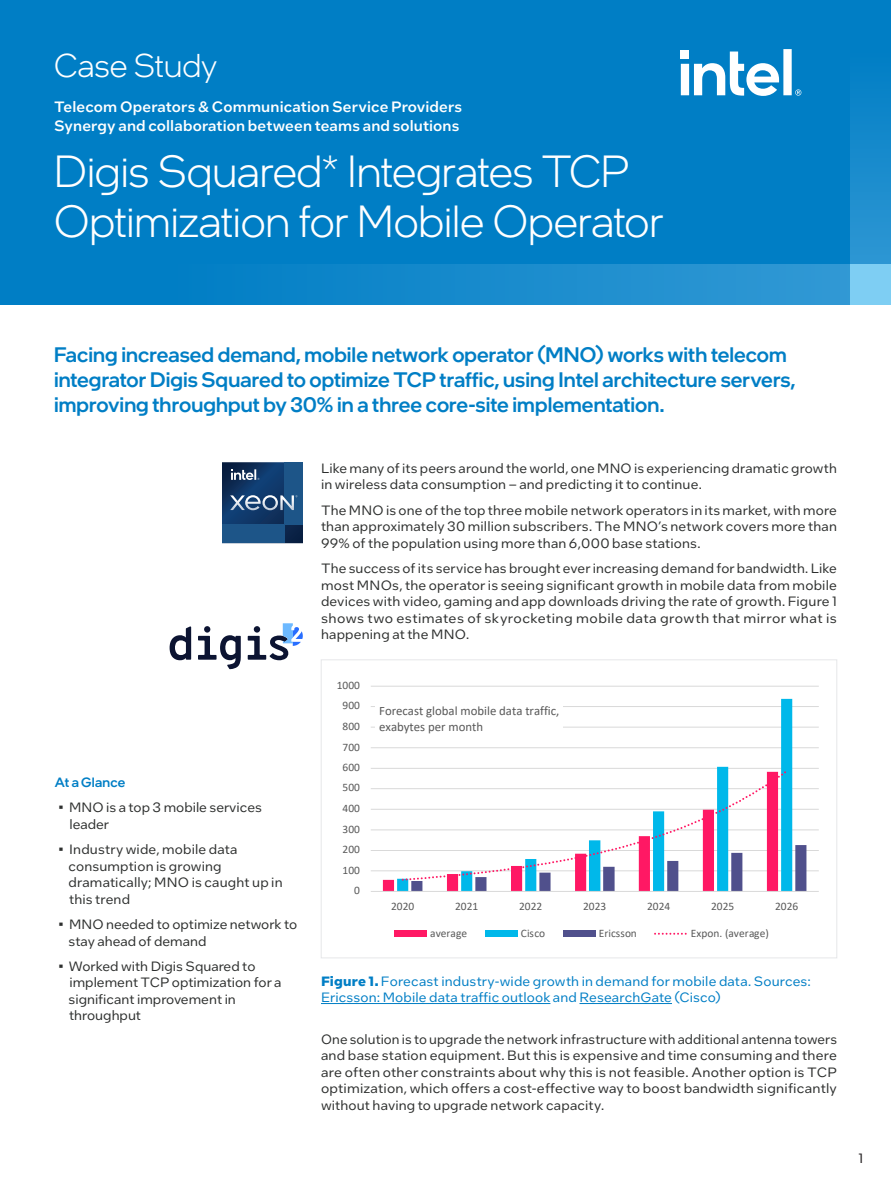
<style>
.page{position:relative;width:891px;height:1188px;background:#fff}
.page>*{position:absolute;margin:0;border:0;box-sizing:border-box;transform-origin:0 0}
.Main_Title{font:300 45px/49.5px "Intel One Display";letter-spacing:-.01em;color:#fff}
.PgTtlLft_-Page_Title{font:300 33px "Intel One Display";color:#fff}
.ProdName_-_Product_N{font:500 21px/25.2px "Intel One Display";letter-spacing:.005em;color:#007ec5}
.Mini_Header{font:500 15px "Intel One Text";letter-spacing:.01em;color:#fff}
.MainCopy___Caption{font:13.5px/16.5px "Intel One Text";letter-spacing:.01em;color:#2d2f2e}
.MainCopy___Caption-2{font:13.5px/16.5px "Intel One Text";letter-spacing:.01em;color:#007ec5}
.MainCopy___Caption-3{font:500 13.5px "Intel One Display";letter-spacing:.015em;color:#007ec5}
.t1{font:13.5px "Intel One Text";color:#231f20}
.t2{font:12.75px/15.6px "Calibri";color:#595959}
.t3{font:11.4px "Calibri";letter-spacing:.005em;color:#595959}
.s1{font-weight:700}
</style>
<div class="page">
<div style="left:0;top:0;width:891px;height:305px;background:#007ec5"></div>
<svg style="left:222px;top:462px;width:81px;height:81px;background:#244d7a"></svg>
<hr style="left:321px;top:1003px;width:229px;height:1px;background:#007ec5">
<hr style="left:580px;top:1003px;width:92px;height:1px;background:#007ec5">
<hr style="left:371px;top:870px;width:448px;height:1px;background:#d9d9d9">
<hr style="left:371px;top:850px;width:448px;height:1px;background:#d9d9d9">
<hr style="left:371px;top:829px;width:448px;height:1px;background:#d9d9d9">
<hr style="left:371px;top:809px;width:448px;height:1px;background:#d9d9d9">
<hr style="left:371px;top:788px;width:448px;height:1px;background:#d9d9d9">
<hr style="left:371px;top:768px;width:448px;height:1px;background:#d9d9d9">
<hr style="left:371px;top:747px;width:448px;height:1px;background:#d9d9d9">
<hr style="left:371px;top:727px;width:448px;height:1px;background:#d9d9d9">
<hr style="left:371px;top:706px;width:448px;height:1px;background:#d9d9d9">
<hr style="left:371px;top:686px;width:448px;height:1px;background:#d9d9d9">
<svg style="left:383px;top:829px;width:14px;height:62px"></svg>
<svg style="left:397px;top:699px;width:395px;height:192px"></svg>
<hr style="left:371px;top:891px;width:448px;height:1px;background:#d9d9d9">
<svg style="left:402px;top:771px;width:404px;height:120px"></svg>
<div style="left:375px;top:701px;width:188px;height:35px;background:#fff"></div>
<div style="left:395px;top:931px;width:32px;height:6px;background:#ff1864"></div>
<div style="left:485px;top:931px;width:32px;height:6px;background:#00b8ea"></div>
<div style="left:563px;top:931px;width:32px;height:6px;background:#50508c"></div>
<svg style="left:654px;top:933px;width:33px;height:2px"></svg>
<div style="left:321px;top:660px;width:516px;height:298px;border:1px solid #e6e7e9"></div>
<svg style="left:170px;top:623px;width:133px;height:46px"></svg>
<svg style="left:681px;top:49px;width:120px;height:47px"></svg>
<div style="left:0;top:264px;width:891px;height:41px;background:linear-gradient(to right,#007ac2,#339ad5)"></div>
<svg style="left:850px;top:98px;width:41px;height:166px;fill:#1c8dce"></svg>
<div style="left:850px;top:264px;width:41px;height:41px;background:#7ecef3"></div>
<p class="PgTtlLft_-Page_Title" style="left:54px;top:45px;width:165px">Case Study</p>
<p class="Mini_Header" style="left:54px;top:97px;width:410px">Telecom Operators &amp; Communication Service Providers</p>
<p class="Mini_Header" style="left:54px;top:116px;width:407px">Synergy and collaboration between teams and solutions</p>
<p class="Main_Title" style="left:54px;top:146px;width:611px">Digis Squared* Integrates TCP<br>Optimization for Mobile Operator</p>
<p class="ProdName_-_Product_N" style="left:54px;top:341px;width:743px">Facing increased demand, mobile network operator (MNO) works with telecom integrator Digis Squared to optimize TCP traffic, using Intel architecture servers, improving throughput by 30% in a three core-site implementation.</p>
<p class="MainCopy___Caption" style="left:321px;top:459px;width:518px">Like many of its peers around the world, one MNO is experiencing dramatic growth in wireless data consumption – and predicting it to continue.</p>
<p class="MainCopy___Caption" style="left:321px;top:501px;width:518px;text-align:justify">The MNO is one of the top three mobile network operators in its market, with more than approximately 30 million subscribers. The MNO’s network covers more than 99% of the population using more than 6,000 base stations.</p>
<p class="MainCopy___Caption" style="left:321px;top:560px;width:518px;text-align:justify">The success of its service has brought ever increasing demand for bandwidth. Like most MNOs, the operator is seeing significant growth in mobile data from mobile devices with video, gaming and app downloads driving the rate of growth. Figure 1 shows two estimates of skyrocketing mobile data growth that mirror what is happening at the MNO.</p>
<p class="MainCopy___Caption-3" style="left:55px;top:773px;width:72px">At a Glance</p>
<p class="MainCopy___Caption" style="left:69px;top:799px;width:194px;text-indent:-11px">• MNO is a top 3 mobile services leader</p>
<p class="MainCopy___Caption" style="left:68px;top:841px;width:216px;text-indent:-10px">• Industry wide, mobile data consumption is growing dramatically; MNO is caught up in this trend</p>
<p class="MainCopy___Caption" style="left:69px;top:916px;width:230px;text-indent:-11px">• MNO needed to optimize network to stay ahead of demand</p>
<p class="MainCopy___Caption" style="left:69px;top:957px;width:214px;text-indent:-11px">• Worked with Digis Squared to implement TCP optimization for a significant improvement in throughput</p>
<p class="t3" style="left:337px;top:677px;width:25px">1000</p>
<p class="t3" style="left:343px;top:698px;width:19px">900</p>
<p class="t3" style="left:343px;top:718px;width:19px">800</p>
<p class="t3" style="left:343px;top:739px;width:19px">700</p>
<p class="t3" style="left:343px;top:759px;width:19px">600</p>
<p class="t3" style="left:343px;top:780px;width:19px">500</p>
<p class="t3" style="left:343px;top:800px;width:19px">400</p>
<p class="t3" style="left:343px;top:821px;width:19px">300</p>
<p class="t3" style="left:343px;top:842px;width:19px">200</p>
<p class="t3" style="left:343px;top:862px;width:19px">100</p>
<p class="t3" style="left:354px;top:883px;width:7px">0</p>
<p class="t2" style="left:379px;top:703px;width:182px">Forecast global mobile data traffic, exabytes per month</p>
<p class="t3" style="left:391px;top:898px;width:25px">2020</p>
<p class="t3" style="left:455px;top:898px;width:25px">2021</p>
<p class="t3" style="left:519px;top:898px;width:25px">2022</p>
<p class="t3" style="left:583px;top:898px;width:25px">2023</p>
<p class="t3" style="left:647px;top:898px;width:25px">2024</p>
<p class="t3" style="left:711px;top:898px;width:25px">2025</p>
<p class="t3" style="left:775px;top:898px;width:25px">2026</p>
<p class="t3" style="left:430px;top:925px;width:38px">average</p>
<p class="t3" style="left:521px;top:925px;width:26px">Cisco</p>
<p class="t3" style="left:599px;top:925px;width:40px">Ericsson</p>
<p class="t3" style="left:691px;top:925px;width:80px">Expon. (average)</p>
<p class="MainCopy___Caption-2" style="left:321px;top:972px;width:491px"><span class="s1">Figure 1.</span> Forecast industry-wide growth in demand for mobile data. Sources:<br>Ericsson: Mobile data traffic outlook and ResearchGate (Cisco)</p>
<p class="MainCopy___Caption" style="left:321px;top:1030px;width:518px;text-align:justify">One solution is to upgrade the network infrastructure with additional antenna towers and base station equipment. But this is expensive and time consuming and there are often other constraints about why this is not feasible. Another option is TCP optimization, which offers a cost-effective way to boost bandwidth significantly without having to upgrade network capacity.</p>
<p class="t1" style="left:858px;top:1150px;width:6px">1</p>
</div>
